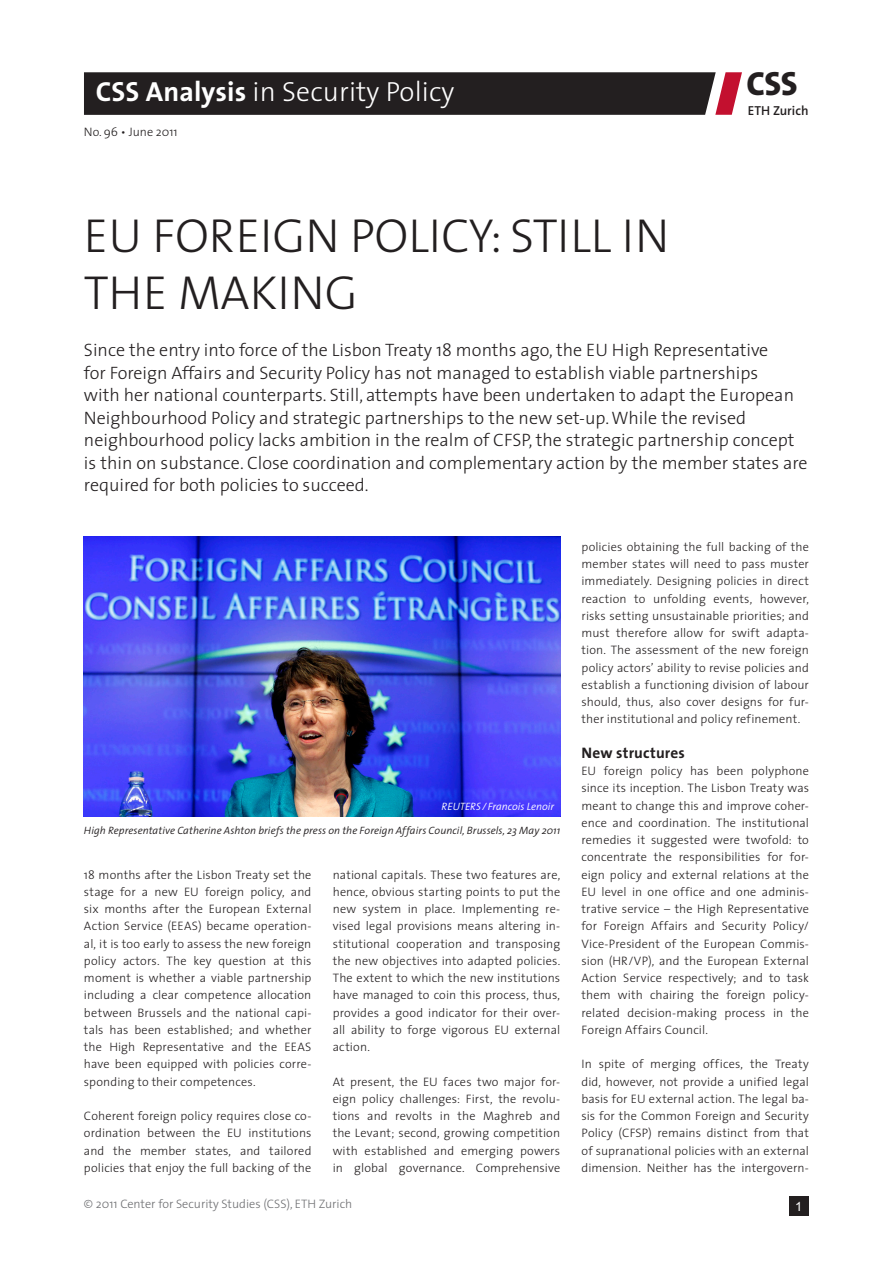
<style>
.page{position:relative;width:893px;height:1263px;background:#fff}
.page>*{position:absolute;margin:0;border:0;box-sizing:border-box;transform-origin:0 0}
._1_Haupttitel{font:300 48px "The Sans";color:#231f20}
.t1{font:800 33.75px "The Sans";color:#231f20}
.t2{font:300 27.75px "The Sans";letter-spacing:.005em;color:#fff}
._2_lead{font:300 18px/22.5px "The Sans";color:#231f20}
._5_Untertitel{font:700 15.3px "The Sans";letter-spacing:.01em;color:#231f20}
.t3{font:600 13.05px "The Sans";color:#231f20}
.t4{font:12.75px "Arial";color:#fff}
._4_Text{font:300 12.3px/17.2px "The Sans";letter-spacing:.01em;color:#231f20;text-align:justify}
.t5{font:300 12.3px "The Sans";color:#6c6d70}
._3_Bildlegende{font:italic 300 10.65px "The Sans";letter-spacing:.005em;color:#231f20}
._3_Bildlegende-2{font:italic 300 10.65px "The Sans";color:#fff}
.s1{font-weight:700}
</style>
<div class="page">
<svg style="left:84px;top:72px;width:658px;height:43px;background:#2d2527"></svg>
<img style="left:84px;top:537px;width:476px;height:279px">
<div style="left:789px;top:1196px;width:20px;height:20px;background:#231f20"></div>
<p class="t2" style="left:96px;top:69px;width:360px"><span class="s1">CSS Analysis</span> in Security Policy</p>
<p class="_4_Text" style="left:84px;top:123px;width:95px">No. 96 • June 2011</p>
<p class="t1" style="left:747px;top:55px;width:53px">CSS</p>
<p class="t3" style="left:748px;top:99px;width:62px">ETH Zurich</p>
<p class="_1_Haupttitel" style="left:84px;top:196px;width:587px">EU FOREIGN POLICY: STILL IN</p>
<p class="_1_Haupttitel" style="left:84px;top:253px;width:275px">THE MAKING</p>
<p class="_2_lead" style="left:84px;top:338px;width:725px">Since the entry into force of the Lisbon Treaty 18 months ago, the EU High Representative<br>for Foreign Affairs and Security Policy has not managed to establish viable partnerships<br>with her national counterparts. Still, attempts have been undertaken to adapt the European Neighbourhood Policy and strategic partnerships to the new set-up. While the revised neighbourhood policy lacks ambition in the realm of CFSP, the strategic partnership concept is thin on substance. Close coordination and complementary action by the member states are required for both policies to succeed.</p>
<p class="_3_Bildlegende-2" style="left:442px;top:797px;width:114px">REUTERS / Francois Lenoir</p>
<p class="_3_Bildlegende" style="left:84px;top:821px;width:478px">High Representative Catherine Ashton briefs the press on the Foreign Affairs Council, Brussels, 23 May 2011</p>
<p class="_4_Text" style="left:84px;top:865px;width:229px">18 months after the Lisbon Treaty set the stage for a new EU foreign policy, and six months after the European External Action Service (EEAS) became operation&shy;al, it is too early to assess the new foreign policy actors. The key question at this moment is whether a viable partnership including a clear competence allocation between Brussels and the national capi&shy;tals has been established; and whether the High Representative and the EEAS have been equipped with policies corre&shy;sponding to their competences.</p>
<p class="_4_Text" style="left:84px;top:1107px;width:229px">Coherent foreign policy requires close co&shy;ordination between the EU institutions and the member states, and tailored policies that enjoy the full backing of the</p>
<p class="_4_Text" style="left:333px;top:865px;width:229px">national capitals. These two features are, hence, obvious starting points to put the new system in place. Implementing re&shy;vised legal provisions means altering in&shy;stitutional cooperation and transposing the new objectives into adapted policies.<br>The extent to which the new institutions have managed to coin this process, thus, provides a good indicator for their over&shy;all ability to forge vigorous EU external action.</p>
<p class="_4_Text" style="left:333px;top:1072px;width:229px">At present, the EU faces two major for&shy;eign policy challenges: First, the revolu&shy;tions and revolts in the Maghreb and the Levant; second, growing competition with established and emerging powers in global governance. Comprehensive</p>
<p class="_4_Text" style="left:581px;top:538px;width:229px">policies obtaining the full backing of the member states will need to pass muster immediately. Designing policies in direct reaction to unfolding events, however, risks setting unsustainable priorities; and must therefore allow for swift adapta&shy;tion. The assessment of the new foreign policy actors’ ability to revise policies and establish a functioning division of labour should, thus, also cover designs for fur&shy;ther institutional and policy refinement.</p>
<p class="_5_Untertitel" style="left:581px;top:740px;width:105px">New structures</p>
<p class="_4_Text" style="left:581px;top:762px;width:229px">EU foreign policy has been polyphone since its inception. The Lisbon Treaty was meant to change this and improve coher&shy;ence and coordination. The institutional remedies it suggested were twofold: to concentrate the responsibilities for for&shy;eign policy and external relations at the EU level in one office and one adminis&shy;trative service – the High Representative for Foreign Affairs and Security Policy/ Vice-President of the European Commis&shy;sion (HR/VP), and the European External Action Service respectively; and to task them with chairing the foreign policy&shy;related decision-making process in the Foreign Affairs Council.</p>
<p class="_4_Text" style="left:581px;top:1055px;width:229px">In spite of merging offices, the Treaty did, however, not provide a unified legal basis for EU external action. The legal ba&shy;sis for the Common Foreign and Security Policy (CFSP) remains distinct from that of supranational policies with an external dimension. Neither has the intergovern-</p>
<p class="t5" style="left:84px;top:1194px;width:270px">© 2011 Center for Security Studies (CSS), ETH Zurich</p>
<p class="t4" style="left:795px;top:1198px;width:9px">1</p>
</div>
